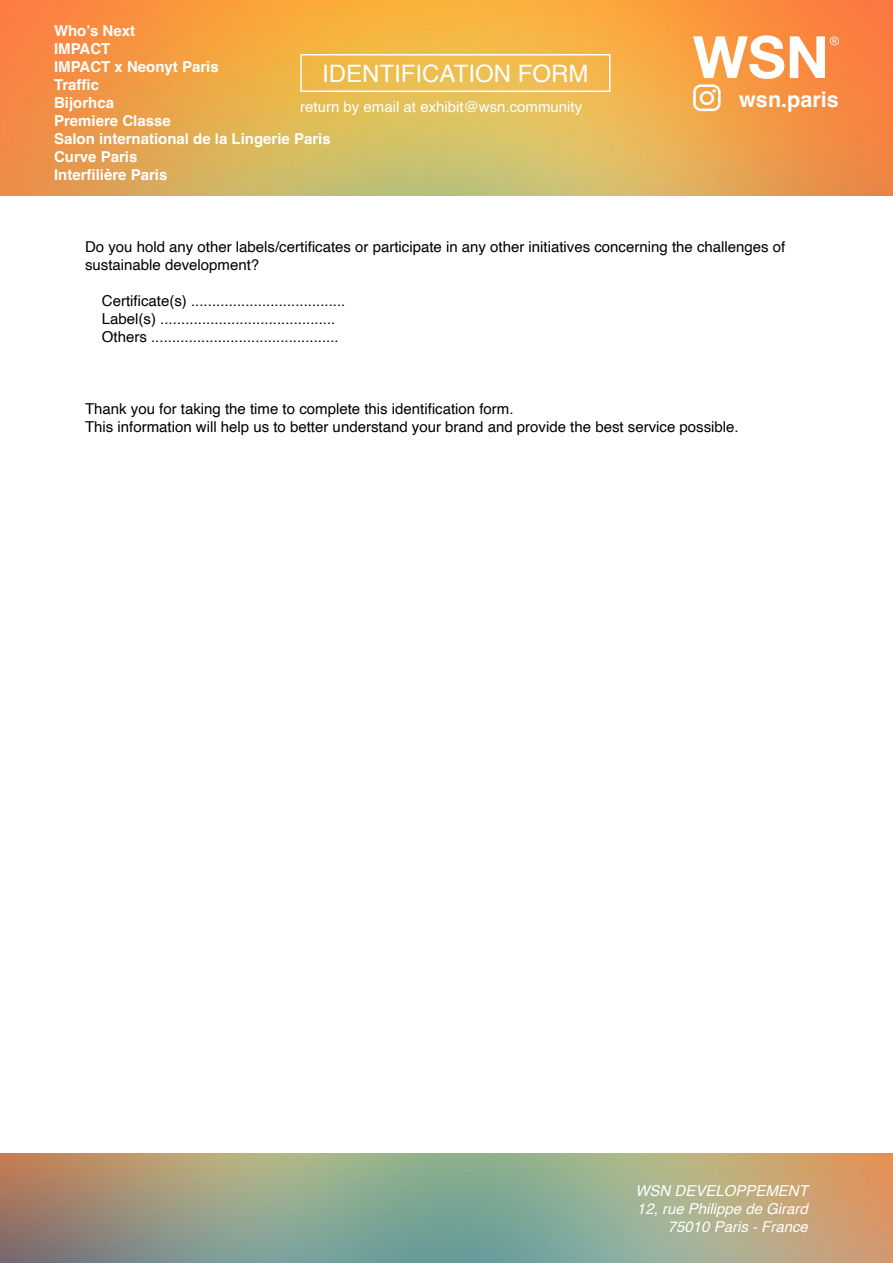
<style>
.page{position:relative;width:893px;height:1263px;background:#fff}
.page>*{position:absolute;margin:0;border:0;box-sizing:border-box;transform-origin:0 0}
.t1{font:24px "Helvetica";color:#fff}
.t2{font:700 21.6px "Helvetica";color:#fff}
.t3{font:15px/18px "Helvetica";color:#000}
.t4{font:700 15px/18px "Helvetica";color:#fff}
.t5{font:italic 15px/18px "Helvetica";color:#fff;text-align:right}
.t6{font:15px "Helvetica";color:#fff}
</style>
<div class="page">
<img style="left:0;top:0;width:893px;height:195px">
<div style="left:300px;top:54px;width:310px;height:38px;border:2px solid #fff"></div>
<img style="left:0;top:1153px;width:893px;height:110px">
<svg style="left:693px;top:35px;width:91px;height:76px"></svg>
<svg style="left:790px;top:36px;width:49px;height:42px"></svg>
<p class="t4" style="left:54px;top:23px;width:278px">Who’s Next<br>IMPACT<br>IMPACT x Neonyt Paris<br>Traffic<br>Bijorhca<br>Premiere Classe<br>Salon international de la Lingerie Paris<br>Curve Paris<br>Interfilière Paris</p>
<h1 class="t1" style="left:322px;top:55px;width:268px">IDENTIFICATION FORM</h1>
<p class="t6" style="left:300px;top:95px;width:283px">return by email at exhibit@wsn.community</p>
<h2 class="t2" style="left:739px;top:86px;width:101px">wsn.paris</h2>
<p class="t3" style="left:85px;top:238px;width:702px">Do you hold any other labels/certificates or participate in any other initiatives concerning the challenges of sustainable development?</p>
<p class="t3" style="left:102px;top:292px;width:245px">Certificate(s) .....................................<br>Label(s) ..........................................<br>Others .............................................</p>
<p class="t3" style="left:85px;top:400px;width:655px">Thank you for taking the time to complete this identification form.<br>This information will help us to better understand your brand and provide the best service possible.</p>
<p class="t5" style="left:635px;top:1182px;width:174px">WSN DEVELOPPEMENT<br>12, rue Philippe de Girard<br>75010 Paris - France</p>
</div>
